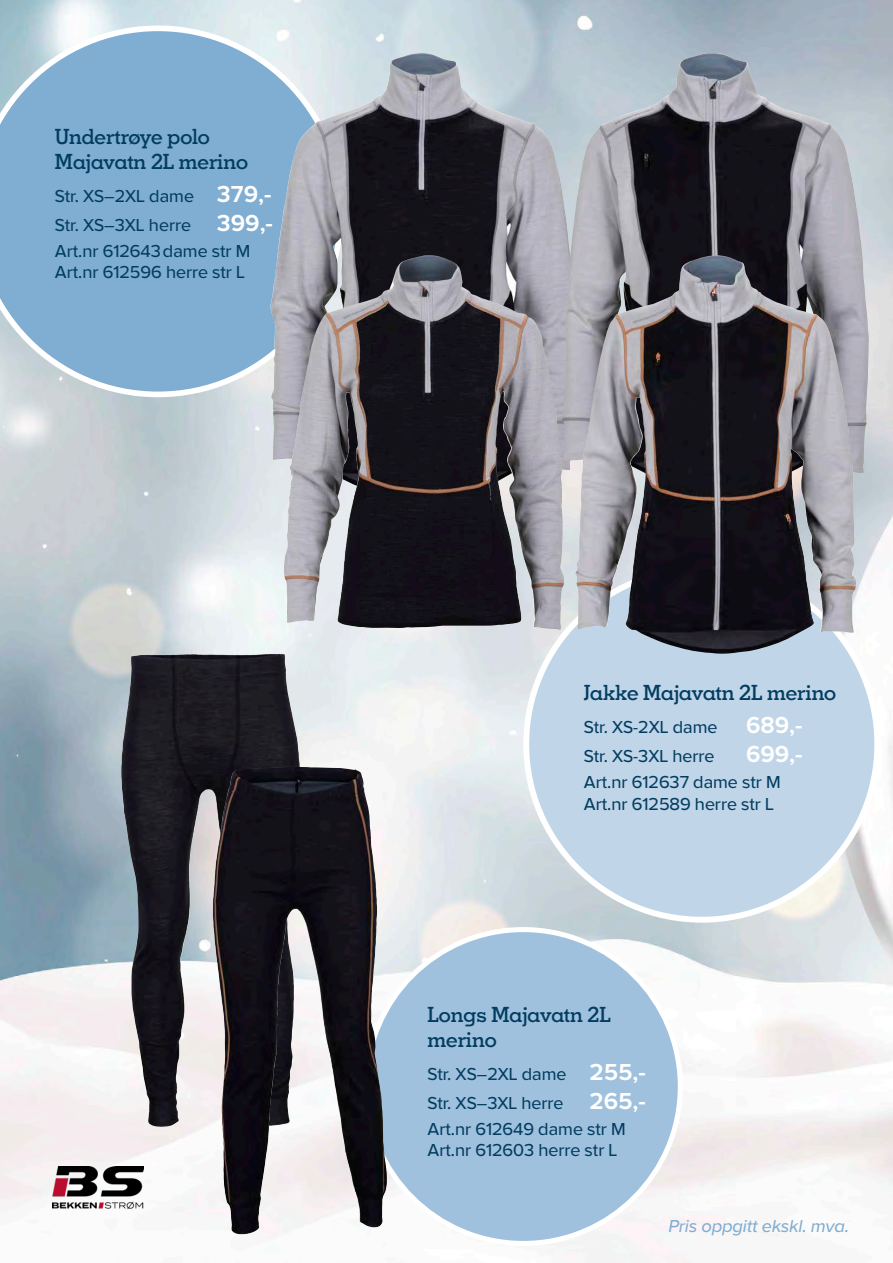
<style>
.page{position:relative;width:893px;height:1263px;background:#fff}
.page>*{position:absolute;margin:0;border:0;box-sizing:border-box;transform-origin:0 0}
.t1{font:700 24px "Ahlsell Sans";color:#fff}
.t2{font:500 21px/25.2px "Ahlsell Slab";letter-spacing:-.01em;color:#023d61}
.t3{font:18px/28.8px "Ahlsell Sans";color:#023d61}
.t4{font:italic 18px "Ahlsell Sans";color:#80add2}
.s1{font-weight:700;font-size:24px;color:#fff}
</style>
<div class="page">
<img style="left:0;top:0;width:893px;height:1263px">
<div style="left:366px;top:929px;width:314px;height:314px;background:#a0c1dd;border-radius:50%"></div>
<div style="left:526px;top:569px;width:351px;height:351px;background:#c0d5e7;border-radius:50%"></div>
<svg style="left:0;top:26px;width:344px;height:371px;background:#8db5d5"></svg>
<img style="left:52px;top:1166px;width:92px;height:43px">
<img style="left:121px;top:654px;width:153px;height:473px">
<img style="left:270px;top:53px;width:256px;height:447px">
<img style="left:562px;top:53px;width:259px;height:437px">
<img style="left:575px;top:255px;width:239px;height:399px">
<img style="left:284px;top:255px;width:238px;height:373px">
<img style="left:213px;top:767px;width:174px;height:468px">
<p class="t2" style="left:55px;top:124px;width:195px">Undertrøye polo<br>Majavatn 2L merino</p>
<p class="t3" style="left:55px;top:181px;width:219px">Str. XS–2XL dame <span class="s1">379,-<br></span>Str. XS–3XL herre <span class="s1">399,-</span></p>
<p class="t3" style="left:55px;top:239px;width:197px;line-height:21.6px">Art.nr 612643dame str M<br>Art.nr 612596 herre str L</p>
<p class="t2" style="left:584px;top:680px;width:254px">Jakke Majavatn 2L merino</p>
<p class="t3" style="left:584px;top:712px;width:220px">Str. XS-2XL dame <span class="s1">689,-<br></span>Str. XS-3XL herre</p>
<h1 class="t1" style="left:746px;top:740px;width:58px">699,-</h1>
<p class="t3" style="left:584px;top:771px;width:198px;line-height:21.6px">Art.nr 612637 dame str M<br>Art.nr 612589 herre str L</p>
<p class="t2" style="left:428px;top:1002px;width:185px">Longs Majavatn 2L merino</p>
<p class="t3" style="left:427px;top:1059px;width:220px">Str. XS–2XL dame <span class="s1">255,-<br></span>Str. XS–3XL herre <span class="s1">265,-</span></p>
<p class="t3" style="left:428px;top:1117px;width:200px;line-height:21.6px">Art.nr 612649 dame str M<br>Art.nr 612603 herre str L</p>
<p class="t4" style="left:668px;top:1216px;width:182px">Pris oppgitt ekskl. mva.</p>
</div>
